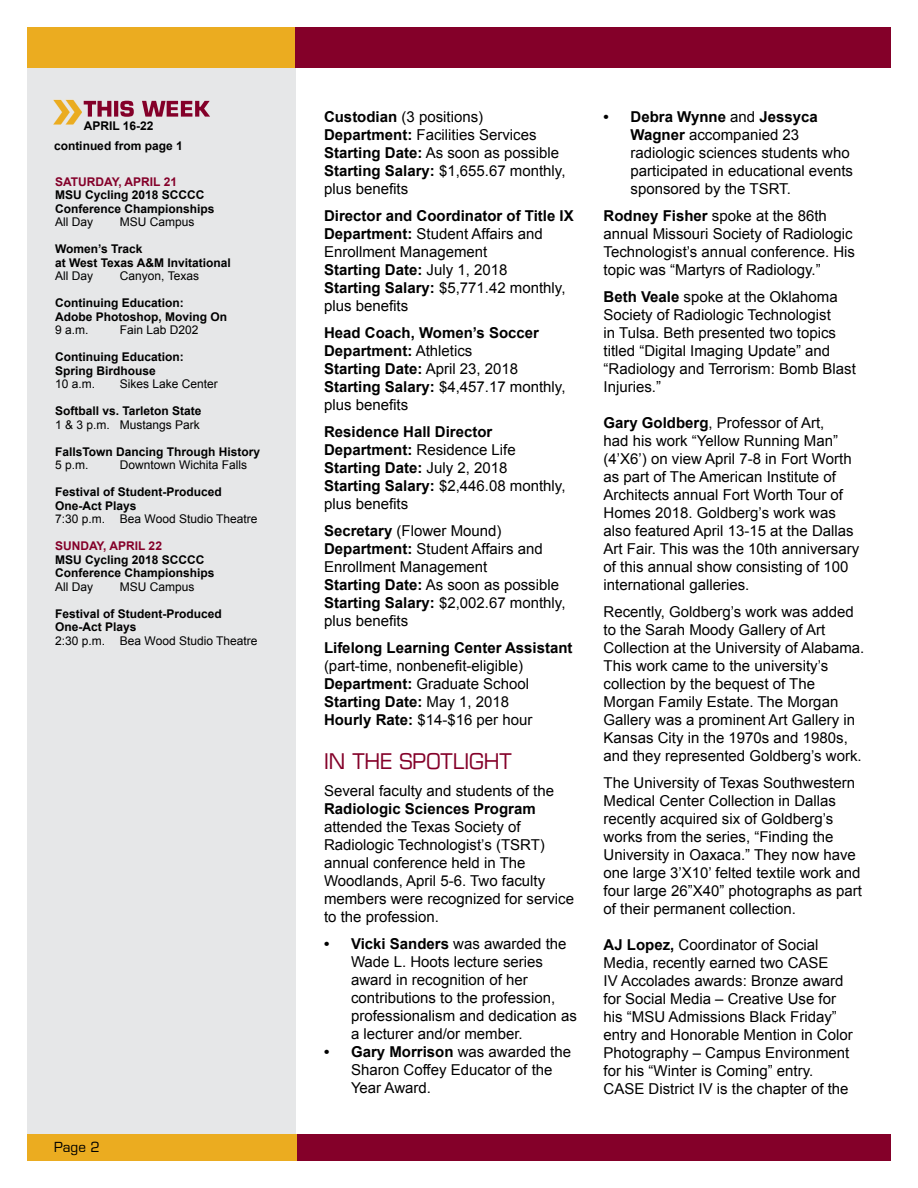
<style>
.page{position:relative;width:918px;height:1188px;background:#fff}
.page>*{position:absolute;margin:0;border:0;box-sizing:border-box;transform-origin:0 0}
.t1{font:21px "Eurostile";color:#840029}
.t2{font:15px/18px "Arial";color:#000}
.t3{font:700 15px/18px "Arial";color:#000}
.t4{font:13.5px "Eurostile";color:#000}
.t5{font:700 12px/13.5px "Arial";color:#000}
.t6{font:12px "Arial";color:#000}
.t7{font:700 12px "Arial";color:#840029}
.s1{font-weight:700}
.s2{font-weight:400}
</style>
<div class="page">
<div style="left:27px;top:27px;width:269px;height:1107px;background:#e6e7e8"></div>
<div style="left:296px;top:27px;width:595px;height:41px;background:#840029"></div>
<div style="left:27px;top:27px;width:268px;height:41px;background:#ebac20"></div>
<div style="left:291px;top:1134px;width:600px;height:27px;background:#840029"></div>
<div style="left:28px;top:1134px;width:269px;height:27px;background:#ebac20"></div>
<img style="left:53px;top:99px;width:31px;height:26px">
<svg style="left:84px;top:101px;width:126px;height:16px"></svg>
<p class="t5" style="left:54px;top:115px;width:130px;line-height:20.7px;text-align:center">APRIL 16-22 continued from page 1</p>
<p class="t2" style="left:324px;top:108px;width:243px"><span class="s1">Custodian</span> (3 positions)<br><span class="s1">Department:</span> Facilities Services<br><span class="s1">Starting Date:</span> As soon as possible<br><span class="s1">Starting Salary:</span> $1,655.67 monthly, plus benefits</p>
<p class="t2" style="left:324px;top:207px;width:251px"><span class="s1">Director and Coordinator of Title IX<br>Department:</span> Student Affairs and<br>Enrollment Management<br><span class="s1">Starting Date:</span> July 1, 2018<br><span class="s1">Starting Salary:</span> $5,771.42 monthly, plus benefits</p>
<p class="t3" style="left:324px;top:325px;width:243px">Head Coach, Women’s Soccer<br>Department: <span class="s2">Athletics<br></span>Starting Date: <span class="s2">April 23, 2018<br></span>Starting Salary: <span class="s2">$4,457.17 monthly, plus benefits</span></p>
<p class="t3" style="left:324px;top:424px;width:243px">Residence Hall Director<br>Department: <span class="s2">Residence Life<br></span>Starting Date: <span class="s2">July 2, 2018<br></span>Starting Salary: <span class="s2">$2,446.08 monthly, plus benefits</span></p>
<p class="t2" style="left:324px;top:522px;width:243px"><span class="s1">Secretary</span> (Flower Mound)<br><span class="s1">Department:</span> Student Affairs and<br>Enrollment Management<br><span class="s1">Starting Date:</span> As soon as possible<br><span class="s1">Starting Salary:</span> $2,002.67 monthly, plus benefits</p>
<p class="t3" style="left:324px;top:640px;width:250px">Lifelong Learning Center Assistant</p>
<p class="t2" style="left:324px;top:657px;width:210px">(part-time, nonbenefit-eligible)<br><span class="s1">Department:</span> Graduate School<br><span class="s1">Starting Date:</span> May 1, 2018<br><span class="s1">Hourly Rate:</span> $14-$16 per hour</p>
<h1 class="t1" style="left:324px;top:748px;width:189px">IN THE SPOTLIGHT</h1>
<p class="t2" style="left:324px;top:782px;width:232px">Several faculty and students of the</p>
<p class="t3" style="left:324px;top:800px;width:213px">Radiologic Sciences Program</p>
<p class="t2" style="left:324px;top:818px;width:252px">attended the Texas Society of<br>Radiologic Technologist’s (TSRT) annual conference held in The<br>Woodlands, April 5-6. Two faculty members were recognized for service to the profession.</p>
<p class="t2" style="left:351px;top:935px;width:227px;text-indent:-27px"><span class="s1">• Vicki Sanders</span> was awarded the<br>Wade L. Hoots lecture series award in recognition of her contributions to the profession, professionalism and dedication as a lecturer and/or member.</p>
<p class="t2" style="left:351px;top:1043px;width:222px;text-indent:-27px"><span class="s1">• Gary Morrison</span> was awarded the<br>Sharon Coffey Educator of the<br>Year Award.</p>
<p class="t7" style="left:55px;top:174px;width:124px">SATURDAY, APRIL 21</p>
<p class="t5" style="left:55px;top:189px;width:161px">MSU Cycling 2018 SCCCC<br>Conference Championships</p>
<p class="t6" style="left:55px;top:214px;width:40px">All Day</p>
<p class="t6" style="left:120px;top:214px;width:76px">MSU Campus</p>
<p class="t5" style="left:55px;top:243px;width:177px">Women’s Track<br>at West Texas A&amp;M Invitational</p>
<p class="t6" style="left:55px;top:268px;width:40px">All Day</p>
<p class="t6" style="left:120px;top:268px;width:81px">Canyon, Texas</p>
<p class="t5" style="left:55px;top:297px;width:174px">Continuing Education:<br>Adobe Photoshop, Moving On</p>
<p class="t6" style="left:55px;top:322px;width:35px">9 a.m.</p>
<p class="t6" style="left:120px;top:322px;width:80px">Fain Lab D202</p>
<p class="t5" style="left:55px;top:351px;width:130px">Continuing Education:<br>Spring Birdhouse</p>
<p class="t6" style="left:55px;top:376px;width:42px">10 a.m.</p>
<p class="t6" style="left:120px;top:376px;width:100px">Sikes Lake Center</p>
<p class="t5" style="left:55px;top:405px;width:148px">Softball vs. Tarleton State</p>
<p class="t6" style="left:55px;top:417px;width:146px">1 &amp; 3 p.m. Mustangs Park</p>
<p class="t5" style="left:55px;top:445px;width:207px">FallsTown Dancing Through History</p>
<p class="t6" style="left:55px;top:457px;width:35px">5 p.m.</p>
<p class="t6" style="left:120px;top:457px;width:129px">Downtown Wichita Falls</p>
<p class="t5" style="left:55px;top:486px;width:168px">Festival of Student-Produced<br>One-Act Plays</p>
<p class="t6" style="left:55px;top:511px;width:204px">7:30 p.m. Bea Wood Studio Theatre</p>
<p class="t7" style="left:55px;top:538px;width:108px">SUNDAY, APRIL 22</p>
<p class="t5" style="left:55px;top:553px;width:161px">MSU Cycling 2018 SCCCC<br>Conference Championships</p>
<p class="t6" style="left:55px;top:579px;width:40px">All Day</p>
<p class="t6" style="left:120px;top:579px;width:76px">MSU Campus</p>
<p class="t5" style="left:55px;top:607px;width:168px">Festival of Student-Produced<br>One-Act Plays</p>
<p class="t6" style="left:55px;top:633px;width:204px">2:30 p.m. Bea Wood Studio Theatre</p>
<p class="t4" style="left:54px;top:1139px;width:47px">Page 2</p>
<p class="t2" style="left:631px;top:108px;width:224px;text-indent:-27px"><span class="s1">• Debra Wynne</span> and <span class="s1">Jessyca<br>Wagner</span> accompanied 23 radiologic sciences students who participated in educational events sponsored by the TSRT.</p>
<p class="t2" style="left:604px;top:207px;width:253px"><span class="s1">Rodney Fisher</span> spoke at the 86th annual Missouri Society of Radiologic Technologist’s annual conference. His topic was “Martyrs of Radiology.”</p>
<p class="t2" style="left:604px;top:288px;width:254px"><span class="s1">Beth Veale</span> spoke at the Oklahoma<br>Society of Radiologic Technologist<br>in Tulsa. Beth presented two topics titled “Digital Imaging Update” and “Radiology and Terrorism: Bomb Blast<br>Injuries.”</p>
<p class="t2" style="left:604px;top:414px;width:257px"><span class="s1">Gary Goldberg</span>, Professor of Art,<br>had his work “Yellow Running Man” (4’X6’) on view April 7-8 in Fort Worth as part of The American Institute of Architects annual Fort Worth Tour of Homes 2018. Goldberg’s work was also featured April 13-15 at the Dallas Art Fair. This was the 10th anniversary of this annual show consisting of 100 international galleries.</p>
<p class="t2" style="left:604px;top:603px;width:262px">Recently, Goldberg’s work was added to the Sarah Moody Gallery of Art Collection at the University of Alabama.<br>This work came to the university’s collection by the bequest of The Morgan Family Estate. The Morgan Gallery was a prominent Art Gallery in Kansas City in the 1970s and 1980s, and they represented Goldberg’s work.</p>
<p class="t2" style="left:604px;top:774px;width:260px">The University of Texas Southwestern Medical Center Collection in Dallas recently acquired six of Goldberg’s works from the series, “Finding the University in Oaxaca.” They now have one large 3’X10’ felted textile work and four large 26”X40” photographs as part of their permanent collection.</p>
<p class="t2" style="left:604px;top:936px;width:251px"><span class="s1">AJ Lopez,</span> Coordinator of Social Media, recently earned two CASE<br>IV Accolades awards: Bronze award for Social Media – Creative Use for his “MSU Admissions Black Friday” entry and Honorable Mention in Color Photography – Campus Environment for his “Winter is Coming” entry.<br>CASE District IV is the chapter of the</p>
</div>
